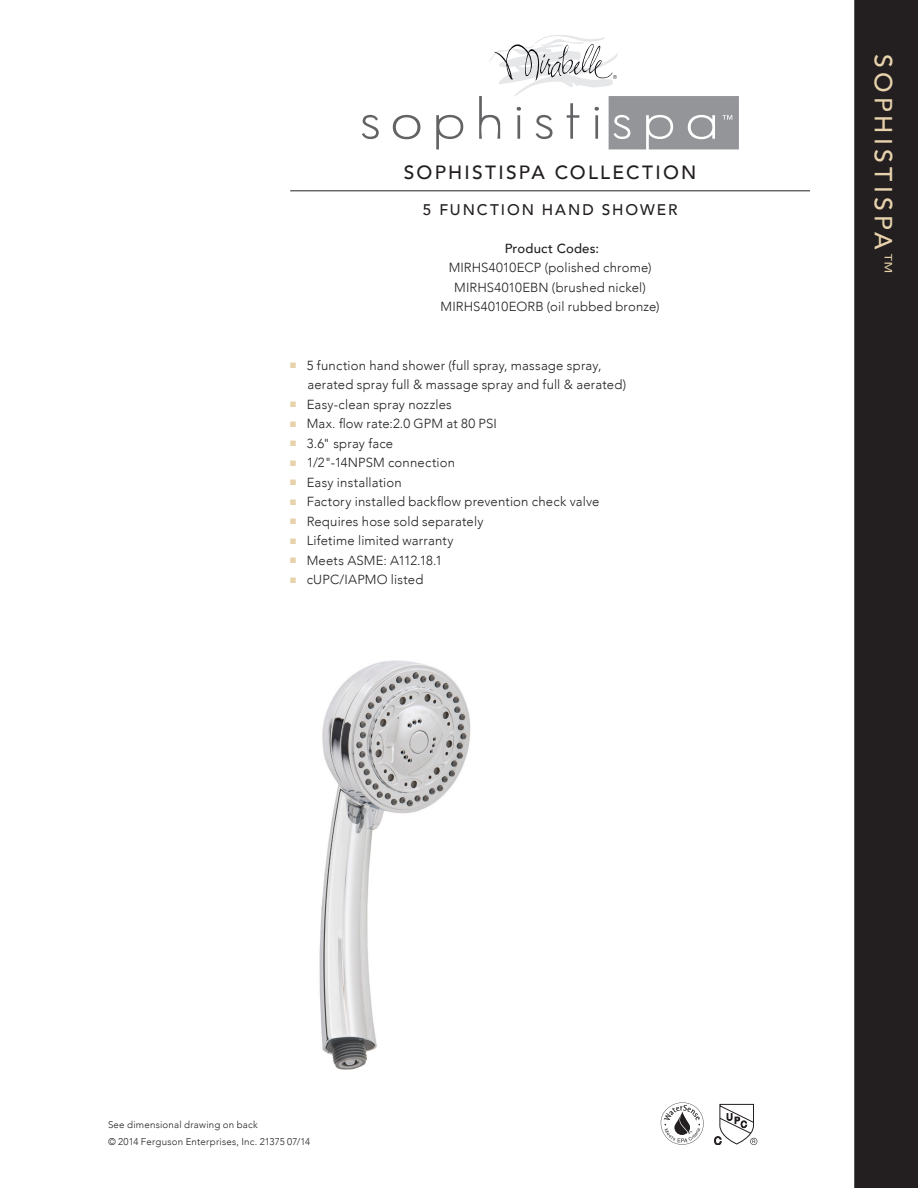
<style>
.page{position:relative;width:918px;height:1188px;background:#fff}
.page>*{position:absolute;margin:0;border:0;box-sizing:border-box;transform-origin:0 0}
.Collection_Name__bar{font:500 24.75px "Avenir";letter-spacing:.17em;color:#e7d2ac}
.Collection_Name{font:500 19.2px "Avenir";letter-spacing:.115em;color:#231f20}
.Item{font:500 15.3px "Avenir";letter-spacing:.125em;color:#231f20}
.Text{font:300 13.2px "Avenir";letter-spacing:.01em;color:#231f20}
.Top_Specs{font:300 13.2px/19.5px "Avenir";letter-spacing:.01em;color:#231f20;text-align:center}
.t1{font:300 9.75px/16.5px "Avenir";letter-spacing:.02em;color:#231f20}
.s1{font-weight:500}
.s2{color:#e7d2ac}
</style>
<div class="page">
<div style="left:854px;top:0;width:64px;height:1188px;background:#231f20"></div>
<svg style="left:362px;top:115px;width:17px;height:24px"></svg>
<svg style="left:393px;top:115px;width:27px;height:24px"></svg>
<svg style="left:436px;top:115px;width:27px;height:34px"></svg>
<svg style="left:479px;top:35px;width:260px;height:114px"></svg>
<hr style="left:290px;top:190px;width:520px;height:1px;background:#231f20">
<svg style="left:714px;top:1104px;width:43px;height:41px"></svg>
<svg style="left:661px;top:1102px;width:43px;height:43px"></svg>
<img style="left:319px;top:660px;width:152px;height:410px">
<p class="Collection_Name" style="left:404px;top:156px;width:294px">SOPHISTISPA COLLECTION</p>
<p class="Item" style="left:423px;top:197px;width:256px">5 FUNCTION HAND SHOWER</p>
<p class="Top_Specs" style="left:449px;top:238px;width:204px"><span class="s1">Product Codes:<br></span>MIRHS4010ECP (polished chrome)</p>
<p class="Top_Specs" style="left:454px;top:277px;width:193px">MIRHS4010EBN (brushed nickel)</p>
<p class="Top_Specs" style="left:441px;top:297px;width:221px">MIRHS4010EORB (oil rubbed bronze)</p>
<p class="Text" style="left:290px;top:357px;width:313px"><span class="s2">■</span> 5 function hand shower (full spray, massage spray,</p>
<p class="Text" style="left:308px;top:377px;width:320px">aerated spray full &amp; massage spray and full &amp; aerated)</p>
<p class="Text" style="left:290px;top:396px;width:163px"><span class="s2">■</span> Easy-clean spray nozzles</p>
<p class="Text" style="left:290px;top:416px;width:208px"><span class="s2">■</span> Max. flow rate:2.0 GPM at 80 PSI</p>
<p class="Text" style="left:290px;top:435px;width:105px"><span class="s2">■</span> 3.6" spray face</p>
<p class="Text" style="left:290px;top:455px;width:166px"><span class="s2">■</span> 1/2"-14NPSM connection</p>
<p class="Text" style="left:290px;top:474px;width:113px"><span class="s2">■</span> Easy installation</p>
<p class="Text" style="left:290px;top:494px;width:311px"><span class="s2">■</span> Factory installed backflow prevention check valve</p>
<p class="Text" style="left:290px;top:513px;width:195px"><span class="s2">■</span> Requires hose sold separately</p>
<p class="Text" style="left:290px;top:533px;width:165px"><span class="s2">■</span> Lifetime limited warranty</p>
<p class="Text" style="left:290px;top:552px;width:154px"><span class="s2">■</span> Meets ASME: A112.18.1</p>
<p class="Text" style="left:290px;top:572px;width:135px"><span class="s2">■</span> cUPC/IAPMO listed</p>
<p class="Collection_Name__bar" style="left:905px;top:54px;width:222px;rotate:90deg">SOPHISTISPA<sup>™</sup></p>
<p class="t1" style="left:108px;top:1117px;width:204px">See dimensional drawing on back<br>© 2014 Ferguson Enterprises, Inc. 21375 07/14</p>
</div>
